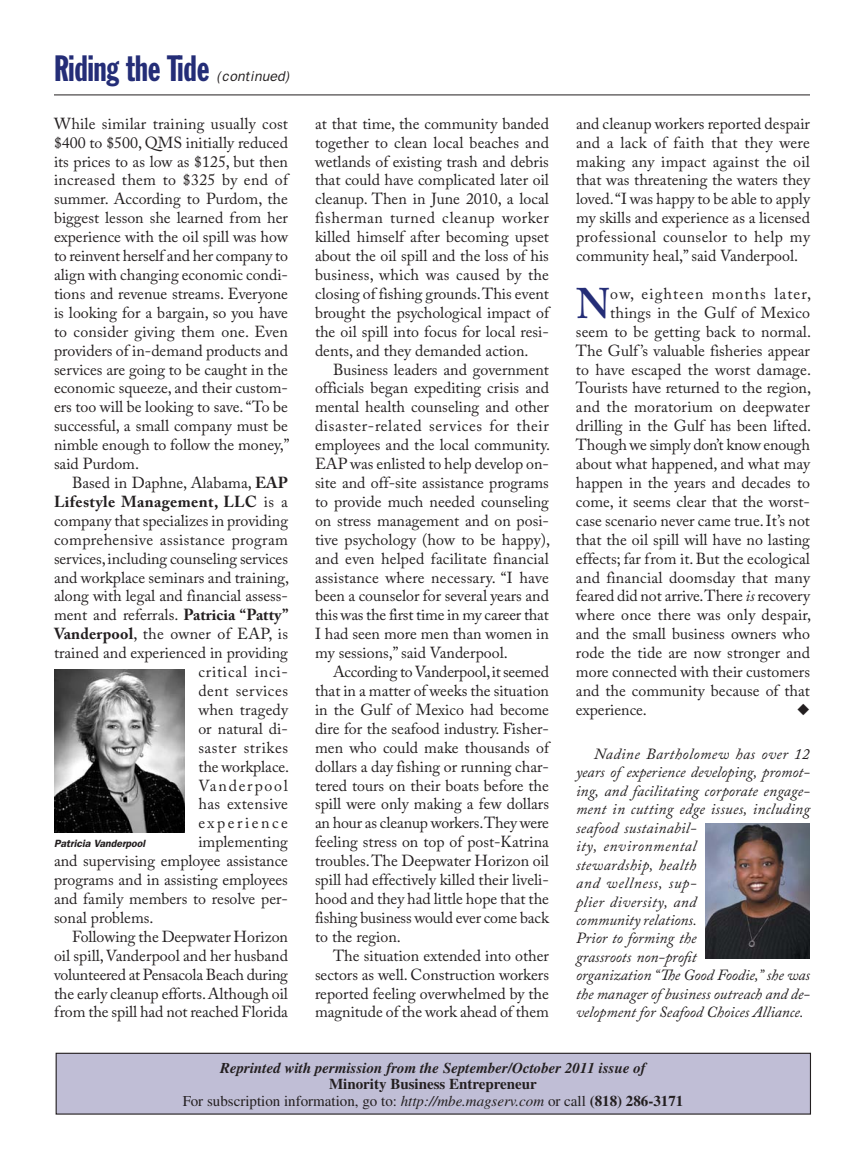
<style>
.page{position:relative;width:864px;height:1175px;background:#fff}
.page>*{position:absolute;margin:0;border:0;box-sizing:border-box;transform-origin:0 0}
.t1{font:600 42.45px "Adobe Caslon Pro";color:#242d77}
.t2{font:36px "Franklin Gothic Extra Cond";color:#242d77}
.t3{font:15.9px/18.9px "Adobe Caslon Pro";color:#231f20;text-align:justify}
.t4{font:15.9px "Adobe Caslon Pro";letter-spacing:.025em;color:#231f20}
.t5{font:700 15.9px "Adobe Caslon Pro";letter-spacing:.025em;color:#231f20}
.t6{font:15.9px "Adobe Caslon Pro";letter-spacing:.035em;color:#231f20}
.t7{font:15.9px "Adobe Caslon Pro";letter-spacing:.07em;color:#231f20}
.t8{font:15.9px "Adobe Caslon Pro";letter-spacing:.05em;color:#231f20}
.t9{font:15.9px "Adobe Caslon Pro";letter-spacing:.11em;color:#231f20}
.t10{font:15.9px "Adobe Caslon Pro";letter-spacing:.16em;color:#231f20}
.t11{font:italic 15.45px/18.5px "Adobe Caslon Pro";letter-spacing:.01em;color:#231f20}
.t12{font:700 15px/16.5px "Times";color:#231f20;text-align:center}
.t13{font:italic 700 15px "Times";color:#231f20}
.t14{font:italic 14.25px "Franklin Gothic";color:#231f20}
.t15{font:italic 600 10.5px "Franklin Gothic";color:#231f20}
.s1{font-weight:700}
.s2{font-weight:400}
.s3{font-style:italic}
.s4{font-weight:400;font-style:italic}
</style>
<div class="page">
<hr style="left:54px;top:94px;width:756px;height:1px;background:#231f20">
<img style="left:54px;top:669px;width:131px;height:163px">
<img style="left:706px;top:823px;width:104px;height:135px">
<div style="left:56px;top:1053px;width:754px;height:61px;background:#c0bed6"></div>
<div style="left:56px;top:1052px;width:755px;height:62px;border:1px solid #231f20"></div>
<h2 class="t2" style="left:54px;top:55px;width:157px">Riding the Tide</h2>
<p class="t14" style="left:216px;top:71px;width:75px">(con tin ued)</p>
<p class="t3" style="left:54px;top:116px;width:237px">While similar training usually cost $400 to $500, QMS initially reduced its prices to as low as $125, but then increased them to $325 by end of summer. According to Purdom, the biggest lesson she learned from her experience with the oil spill was how to reinvent herself and her company to align with changing economic condi&shy;tions and revenue streams. Everyone is looking for a bargain, so you have to consider giving them one. Even providers of in-demand products and services are going to be caught in the economic squeeze, and their custom&shy;ers too will be looking to save. “To be successful, a small company must be nimble enough to follow the money,” said Purdom.</p>
<p class="t3" style="left:72px;top:475px;width:217px">Based in Daphne, Alabama, <span class="s1">EAP</span></p>
<p class="t5" style="left:54px;top:495px;width:236px">Lifestyle Management, LLC <span class="s2">is a</span></p>
<p class="t3" style="left:54px;top:512px;width:236px">company that specializes in providing</p>
<p class="t4" style="left:54px;top:533px;width:235px">comprehensive assistance program</p>
<p class="t3" style="left:54px;top:550px;width:235px">services, including counseling services</p>
<p class="t3" style="left:54px;top:569px;width:237px">and workplace seminars and training,</p>
<p class="t3" style="left:54px;top:588px;width:236px">along with legal and financial assess-</p>
<p class="t3" style="left:54px;top:607px;width:236px">ment and referrals. <span class="s1">Patricia “Patty”</span></p>
<p class="t3" style="left:54px;top:626px;width:236px"><span class="s1">Vanderpool</span>, the owner of EAP, is</p>
<p class="t3" style="left:54px;top:645px;width:235px">trained and experienced in providing</p>
<p class="t8" style="left:198px;top:665px;width:91px">critical inci-</p>
<p class="t6" style="left:198px;top:684px;width:91px">dent services</p>
<p class="t3" style="left:198px;top:701px;width:91px">when tragedy</p>
<p class="t3" style="left:198px;top:720px;width:91px">or natural di-</p>
<p class="t6" style="left:198px;top:741px;width:91px">saster strikes</p>
<p class="t3" style="left:198px;top:758px;width:92px">the workplace.</p>
<p class="t9" style="left:198px;top:779px;width:91px">Vanderpool</p>
<p class="t4" style="left:198px;top:798px;width:91px">has extensive</p>
<p class="t10" style="left:198px;top:817px;width:91px">experience</p>
<p class="t3" style="left:198px;top:834px;width:91px">implementing</p>
<p class="t3" style="left:54px;top:853px;width:236px">and supervising employee assistance</p>
<p class="t3" style="left:54px;top:872px;width:235px">programs and in assisting employees</p>
<p class="t3" style="left:54px;top:890px;width:236px">and family members to resolve per-</p>
<p class="t3" style="left:54px;top:909px;width:101px">sonal problems.</p>
<p class="t3" style="left:72px;top:928px;width:218px">Following the Deepwater Horizon</p>
<p class="t3" style="left:54px;top:947px;width:235px">oil spill, Vanderpool and her husband</p>
<p class="t3" style="left:54px;top:966px;width:236px">volunteered at Pensacola Beach during</p>
<p class="t3" style="left:54px;top:985px;width:235px">the early cleanup efforts. Although oil</p>
<p class="t3" style="left:54px;top:1004px;width:235px">from the spill had not reached Florida</p>
<p class="t15" style="left:54px;top:840px;width:93px">Patricia Vanderpool</p>
<p class="t3" style="left:315px;top:116px;width:236px">at that time, the community banded together to clean local beaches and wetlands of existing trash and debris that could have complicated later oil cleanup. Then in June 2010, a local fisherman turned cleanup worker killed himself after becoming upset about the oil spill and the loss of his business, which was caused by the closing of fishing grounds. This event brought the psychological impact of the oil spill into focus for local resi&shy;dents, and they demanded action.</p>
<p class="t3" style="left:315px;top:361px;width:237px;text-indent:18px">Business leaders and government officials began expediting crisis and mental health counseling and other disaster-related services for their employees and the local community.<br>EAP was enlisted to help develop on&shy;site and off-site assistance programs to provide much needed counseling on stress management and on posi&shy;tive psychology (how to be happy), and even helped facilitate financial assistance where necessary. “I have been a counselor for several years and this was the first time in my career that I had seen more men than women in my sessions,” said Vanderpool.</p>
<p class="t3" style="left:315px;top:664px;width:236px;text-indent:18px">According to Vanderpool, it seemed that in a matter of weeks the situation in the Gulf of Mexico had become dire for the seafood industry. Fisher&shy;men who could make thousands of dollars a day fishing or running char&shy;tered tours on their boats before the spill were only making a few dollars an hour as cleanup workers. They were feeling stress on top of post-Katrina troubles. The Deepwater Horizon oil spill had effectively killed their liveli&shy;hood and they had little hope that the fishing business would ever come back to the region.</p>
<p class="t3" style="left:315px;top:947px;width:236px;text-indent:18px">The situation extended into other sectors as well. Construction workers reported feeling overwhelmed by the magnitude of the work ahead of them</p>
<p class="t3" style="left:576px;top:116px;width:236px">and cleanup workers reported despair and a lack of faith that they were making any impact against the oil that was threatening the waters they loved. “I was happy to be able to apply my skills and experience as a licensed professional counselor to help my community heal,” said Vanderpool.</p>
<h1 class="t1" style="left:576px;top:278px;width:36px">N</h1>
<p class="t7" style="left:610px;top:287px;width:202px">ow, eighteen months later,</p>
<p class="t3" style="left:610px;top:305px;width:201px">things in the Gulf of Mexico</p>
<p class="t3" style="left:576px;top:323px;width:237px">seem to be getting back to normal.</p>
<p class="t3" style="left:576px;top:342px;width:236px">The Gulf ’s valuable fisheries appear</p>
<p class="t3" style="left:576px;top:361px;width:237px">to have escaped the worst damage.</p>
<p class="t3" style="left:576px;top:380px;width:237px">Tourists have returned to the region,</p>
<p class="t3" style="left:576px;top:399px;width:235px">and the moratorium on deepwater</p>
<p class="t3" style="left:576px;top:418px;width:237px">drilling in the Gulf has been lifted.</p>
<p class="t3" style="left:576px;top:437px;width:236px">Though we simply don’t know enough</p>
<p class="t3" style="left:576px;top:456px;width:236px">about what happened, and what may</p>
<p class="t3" style="left:576px;top:475px;width:236px">happen in the years and decades to</p>
<p class="t3" style="left:576px;top:494px;width:236px">come, it seems clear that the worst-</p>
<p class="t3" style="left:576px;top:512px;width:236px">case scenario never came true. It’s not</p>
<p class="t3" style="left:576px;top:531px;width:235px">that the oil spill will have no lasting</p>
<p class="t3" style="left:576px;top:550px;width:236px">effects; far from it. But the ecological</p>
<p class="t3" style="left:576px;top:569px;width:236px">and financial doomsday that many</p>
<p class="t3" style="left:576px;top:588px;width:236px">feared did not arrive. There <span class="s3">is</span> recovery</p>
<p class="t3" style="left:576px;top:607px;width:237px">where once there was only despair,</p>
<p class="t3" style="left:576px;top:626px;width:235px">and the small business owners who</p>
<p class="t3" style="left:576px;top:645px;width:236px">rode the tide are now stronger and</p>
<p class="t3" style="left:576px;top:664px;width:236px">more connected with their customers</p>
<p class="t3" style="left:576px;top:683px;width:236px">and the community because of that</p>
<p class="t3" style="left:576px;top:701px;width:72px">experience.</p>
<p class="t11" style="left:576px;top:746px;width:236px;text-indent:18px">Nadine Bartholomew has over 12 years of experience developing, promot&shy;ing, and facilitating corporate engage&shy;ment in cutting edge issues, including seafood sustainabil-<br>ity, environmental<br>stewardship, health<br>and wellness, sup-<br>plier diversity, and<br>community relations.<br>Prior to forming the<br>grassroots non-profit<br>organization “The Good Foodie,” she was the manager of business outreach and de&shy;velopment for Seafood Choices Alli ance.</p>
<p class="t13" style="left:220px;top:1062px;width:427px">Reprinted with permission from the September/October 2011 issue of</p>
<p class="t12" style="left:183px;top:1077px;width:502px">Minority Business Entrepreneur<br><span class="s2">For subscription information, go to:</span> <span class="s4">http://mbe.magserv.com</span> <span class="s2">or call</span> (818) 286-3171</p>
</div>
